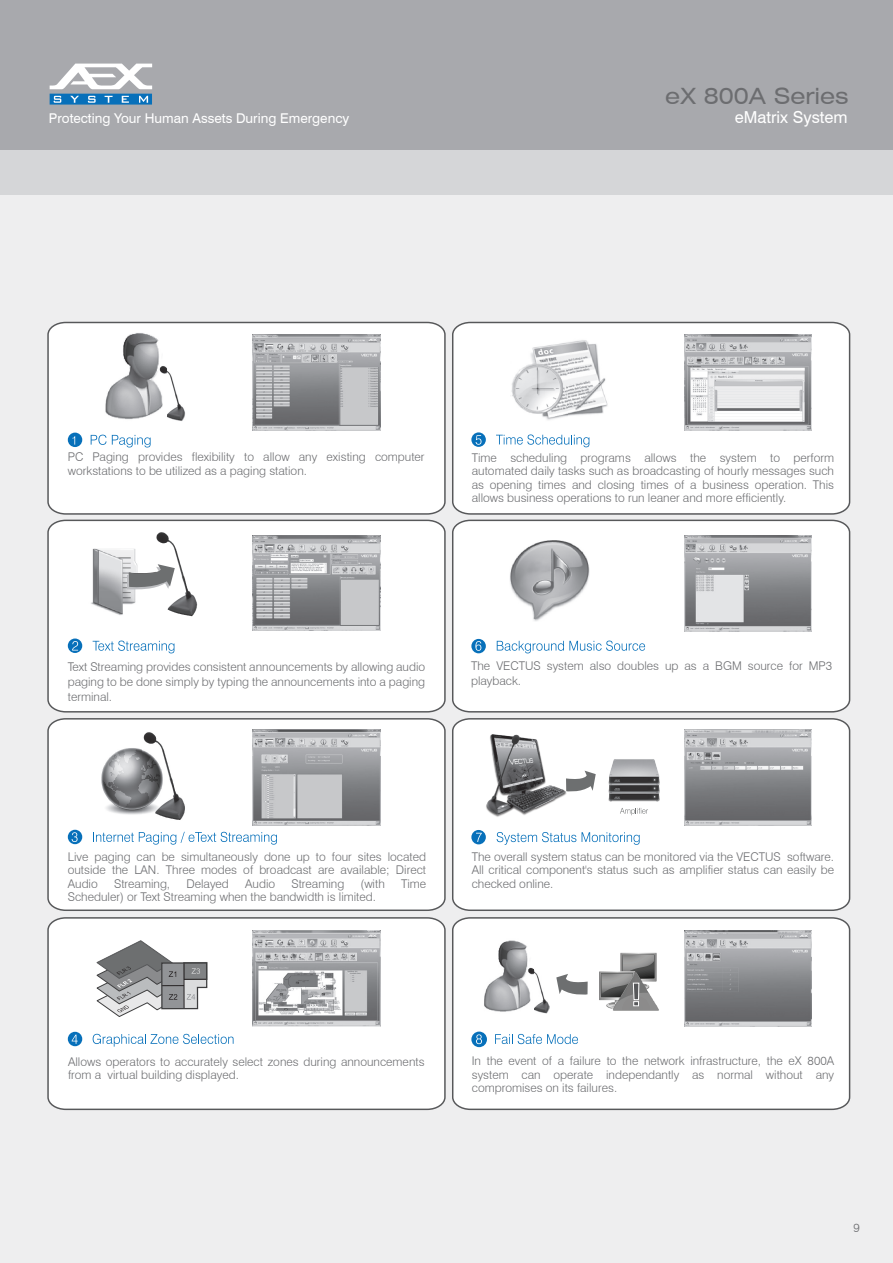
<style>
.page{position:relative;width:893px;height:1263px;background:#fff}
.page>*{position:absolute;margin:0;border:0;box-sizing:border-box;transform-origin:0 0}
.t1{font:expanded 22.5px "Swiss 721 BT";color:#6c6d70}
.t2{font:16.5px "Swiss 721 BT";color:#fff}
.t3{font:13.5px "Swiss 721 BT";color:#fff}
.t4{font:300 12px/13.5px "Swiss 721 BT";color:#6c6d70;text-align:justify}
</style>
<div class="page">
<div style="left:0;top:191px;width:893px;height:1072px;background:#eeeeef"></div>
<div style="left:0;top:149px;width:893px;height:46px;background:#d5d6d8"></div>
<div style="left:0;top:0;width:893px;height:149px;background:#a8a9ad"></div>
<svg style="left:50px;top:64px;width:102px;height:41px"></svg>
<div style="left:47px;top:321px;width:399px;height:194px;background:#fff"></div>
<div style="left:68px;top:433px;width:14px;height:14px;background:#0770ba;border-radius:50%"></div>
<svg style="left:72px;top:436px;width:3px;height:9px"></svg>
<svg style="left:91px;top:435px;width:60px;height:12px"></svg>
<img style="left:158px;top:366px;width:28px;height:56px">
<img style="left:98px;top:331px;width:68px;height:90px">
<img style="left:253px;top:335px;width:127px;height:95px">
<div style="left:47px;top:519px;width:399px;height:194px;background:#fff"></div>
<svg style="left:68px;top:638px;width:14px;height:15px"></svg>
<svg style="left:72px;top:641px;width:6px;height:9px"></svg>
<svg style="left:93px;top:640px;width:81px;height:13px"></svg>
<img style="left:80px;top:549px;width:71px;height:67px">
<img style="left:156px;top:532px;width:42px;height:85px">
<svg style="left:127px;top:553px;width:50px;height:39px;background:#c6c7c7"></svg>
<img style="left:253px;top:535px;width:127px;height:96px">
<div style="left:47px;top:718px;width:399px;height:193px;background:#fff"></div>
<div style="left:68px;top:830px;width:14px;height:14px;background:#0770ba;border-radius:50%"></div>
<svg style="left:72px;top:832px;width:6px;height:10px"></svg>
<svg style="left:93px;top:832px;width:184px;height:13px;background:#d4e6f2"></svg>
<img style="left:99px;top:748px;width:43px;height:68px">
<img style="left:142px;top:731px;width:45px;height:91px">
<img style="left:253px;top:729px;width:127px;height:96px">
<div style="left:47px;top:917px;width:399px;height:194px;background:#fff"></div>
<div style="left:68px;top:1032px;width:14px;height:14px;background:#0770ba;border-radius:50%"></div>
<svg style="left:72px;top:1034px;width:6px;height:10px"></svg>
<svg style="left:93px;top:1034px;width:141px;height:12px;background:#d0e3f1"></svg>
<svg style="left:96px;top:940px;width:112px;height:77px;background:#b6b6b8"></svg>
<img style="left:253px;top:931px;width:127px;height:96px">
<div style="left:452px;top:321px;width:399px;height:194px;background:#fff"></div>
<svg style="left:471px;top:432px;width:15px;height:15px"></svg>
<svg style="left:476px;top:435px;width:5px;height:10px"></svg>
<svg style="left:496px;top:434px;width:93px;height:13px"></svg>
<img style="left:528px;top:339px;width:83px;height:82px">
<img style="left:511px;top:359px;width:57px;height:58px">
<img style="left:684px;top:335px;width:128px;height:96px">
<div style="left:452px;top:519px;width:399px;height:194px;background:#fff"></div>
<svg style="left:471px;top:639px;width:15px;height:14px"></svg>
<svg style="left:475px;top:641px;width:6px;height:10px"></svg>
<svg style="left:497px;top:640px;width:148px;height:13px;background:#d4e6f3"></svg>
<img style="left:509px;top:541px;width:81px;height:80px">
<img style="left:684px;top:535px;width:128px;height:96px">
<div style="left:452px;top:917px;width:399px;height:194px;background:#fff"></div>
<img style="left:684px;top:931px;width:128px;height:96px">
<svg style="left:471px;top:1031px;width:16px;height:16px"></svg>
<svg style="left:476px;top:1034px;width:6px;height:10px"></svg>
<svg style="left:495px;top:1034px;width:83px;height:10px"></svg>
<img style="left:534px;top:967px;width:16px;height:46px">
<img style="left:478px;top:938px;width:56px;height:75px">
<img style="left:596px;top:949px;width:64px;height:64px">
<svg style="left:556px;top:974px;width:32px;height:22px"></svg>
<div style="left:452px;top:718px;width:399px;height:193px;background:#fff"></div>
<img style="left:684px;top:729px;width:128px;height:96px">
<svg style="left:471px;top:830px;width:15px;height:14px"></svg>
<svg style="left:476px;top:833px;width:6px;height:9px"></svg>
<svg style="left:497px;top:832px;width:79px;height:13px"></svg>
<svg style="left:582px;top:832px;width:58px;height:13px"></svg>
<img style="left:609px;top:751px;width:50px;height:50px">
<svg style="left:620px;top:808px;width:28px;height:7px"></svg>
<img style="left:486px;top:733px;width:80px;height:85px">
<svg style="left:566px;top:771px;width:30px;height:22px"></svg>
<svg style="left:633px;top:983px;width:6px;height:23px"></svg>
<h1 class="t1" style="left:665px;top:83px;width:185px">eX 800A Series</h1>
<p class="t3" style="left:49px;top:110px;width:302px">Protecting Your Human Assets During Emergency</p>
<h2 class="t2" style="left:735px;top:107px;width:114px">eMatrix System</h2>
<p class="t4" style="left:68px;top:450px;width:358px">PC Paging provides flexibility to allow any existing computer workstations to be utilized as a paging station.</p>
<p class="t4" style="left:472px;top:451px;width:364px">Time scheduling programs allows the system to perform automated daily tasks such as broadcasting of hourly messages such as opening times and closing times of a business operation. This allows business operations to run leaner and more efficiently.</p>
<p class="t4" style="left:68px;top:659px;width:359px;line-height:15px">Text Streaming provides consistent announcements by allowing audio paging to be done simply by typing the announcements into a paging terminal.</p>
<p class="t4" style="left:471px;top:658px;width:363px;line-height:15px">The VECTUS system also doubles up as a BGM source for MP3 playback.</p>
<p class="t4" style="left:68px;top:849px;width:360px">Live paging can be simultaneously done up to four sites located outside the LAN. Three modes of broadcast are available; Direct Audio</p>
<p class="t4" style="left:114px;top:876px;width:58px">Streaming,</p>
<p class="t4" style="left:186px;top:876px;width:44px">Delayed</p>
<p class="t4" style="left:245px;top:876px;width:32px">Audio</p>
<p class="t4" style="left:291px;top:876px;width:54px">Streaming</p>
<p class="t4" style="left:361px;top:876px;width:26px">(with</p>
<p class="t4" style="left:401px;top:876px;width:27px">Time</p>
<p class="t4" style="left:68px;top:890px;width:310px">Scheduler) or Text Streaming when the bandwidth is limited.</p>
<p class="t4" style="left:472px;top:849px;width:364px">The overall system status can be monitored via the VECTUS software.<br>All critical component's status such as amplifier status can easily be checked online.</p>
<p class="t4" style="left:68px;top:1054px;width:358px">Allows operators to accurately select zones during announcements from a virtual building displayed.</p>
<p class="t4" style="left:472px;top:1054px;width:364px">In the event of a failure to the network infrastructure, the eX 800A system can operate independantly as normal without any compromises on its failures.</p>
<p class="t4" style="left:854px;top:1221px;width:8px">9</p>
</div>
